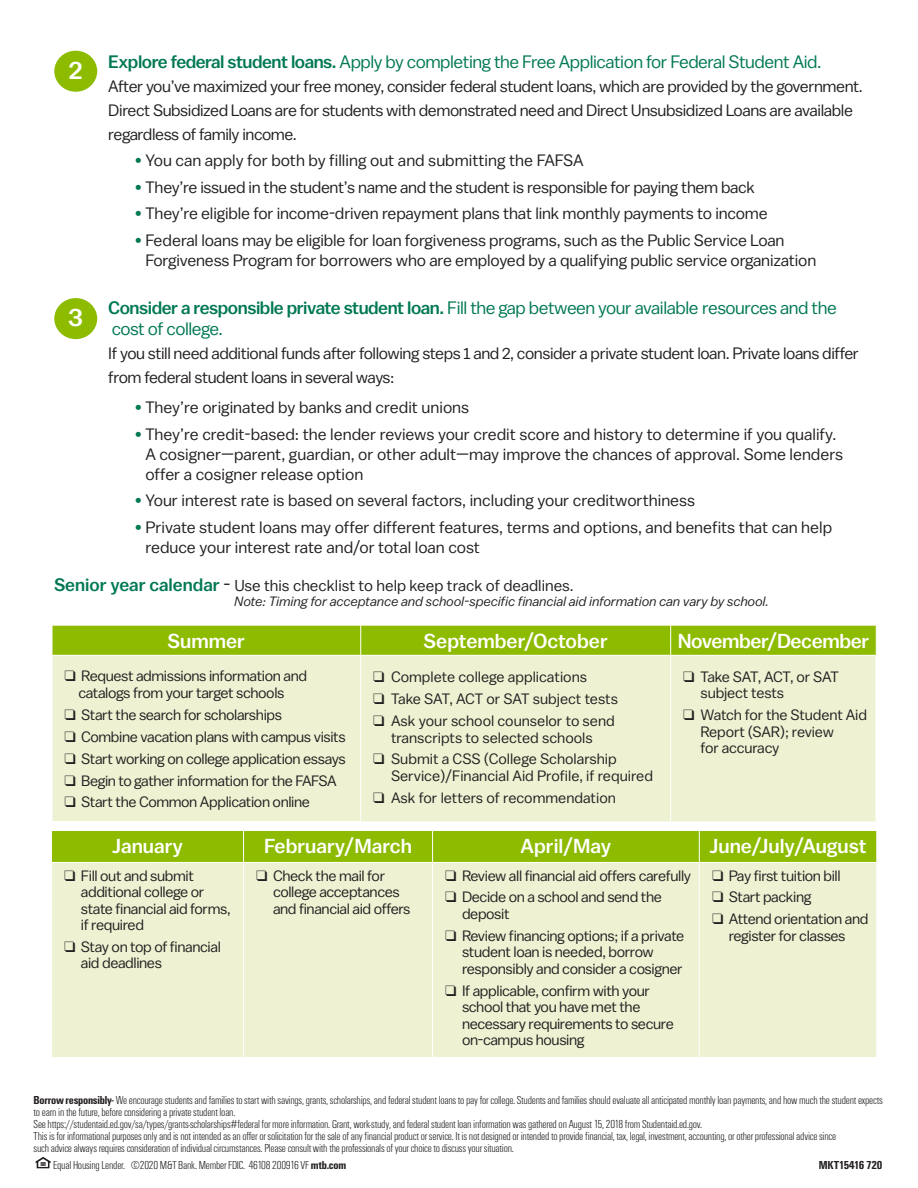
<style>
.page{position:relative;width:918px;height:1188px;background:#fff}
.page>*{position:absolute;margin:0;border:0;box-sizing:border-box;transform-origin:0 0}
.t1{font:500 25.5px "M&T Balto";color:#fff}
.t2{font:500 20.1px "M&T Balto";color:#fff}
.t3{font:500 20.1px "M&T Balto";letter-spacing:-.02em;color:#fff}
.t4{font:18px/21px "M&T Balto";letter-spacing:-.025em;color:#007854}
.t5{font:16.5px/19.8px "M&T Balto";letter-spacing:-.015em;color:#231f20}
.t6{font:15.9px "M&T Balto";color:#231f20}
.t7{font:15px/16.5px "M&T Balto";letter-spacing:-.025em;color:#231f20}
.t8{font:15px/16.5px "M&T Balto";color:#231f20;text-align:center}
.t9{font:italic 13.5px "M&T Balto";color:#231f20}
.t10{font:300 condensed 12px/12px "Urbano";letter-spacing:-.02em;color:#231f20}
.t11{font:700 condensed 12px "Urbano";letter-spacing:-.02em;color:#231f20}
.s1{font-weight:500}
.s2{color:#007854}
.s3{font-weight:500;font-size:18px;color:#007854}
.s4{font-size:18.75px}
.s5{font-weight:700}
</style>
<div class="page">
<div style="left:53px;top:626px;width:823px;height:29px;background:#8dbb00"></div>
<div style="left:53px;top:656px;width:823px;height:165px;background:#eef1d2"></div>
<hr style="left:670px;top:656px;width:1px;height:165px;background:#fff">
<hr style="left:360px;top:656px;width:1px;height:165px;background:#fff">
<hr style="left:360px;top:625px;width:1px;height:30px;background:#fff">
<hr style="left:670px;top:625px;width:1px;height:30px;background:#fff">
<div style="left:54px;top:51px;width:43px;height:41px;background:#8dbb00;border-radius:50%"></div>
<div style="left:54px;top:298px;width:43px;height:41px;background:#8dbb00;border-radius:50%"></div>
<div style="left:52px;top:831px;width:825px;height:31px;background:#8dbb00"></div>
<div style="left:52px;top:863px;width:825px;height:194px;background:#eef1d2"></div>
<hr style="left:243px;top:831px;width:1px;height:31px;background:#fff">
<hr style="left:243px;top:863px;width:1px;height:194px;background:#fff">
<hr style="left:432px;top:831px;width:1px;height:31px;background:#fff">
<hr style="left:432px;top:863px;width:1px;height:194px;background:#fff">
<hr style="left:699px;top:831px;width:1px;height:31px;background:#fff">
<hr style="left:699px;top:863px;width:1px;height:194px;background:#fff">
<svg style="left:36px;top:1157px;width:15px;height:11px"></svg>
<p class="t1" style="left:69px;top:54px;width:15px">2</p>
<p class="t1" style="left:69px;top:302px;width:16px">3</p>
<p class="t4" style="left:108px;top:50px;width:715px"><span class="s1">Explore federal student loans.</span> Apply by completing the Free Application for Federal Student Aid.</p>
<p class="t5" style="left:108px;top:74px;width:756px;line-height:24px">After you’ve maximized your free money, consider federal student loans, which are provided by the government.<br>Direct Subsidized Loans are for students with demonstrated need and Direct Unsubsidized Loans are available regardless of family income.</p>
<p class="t5" style="left:135px;top:150px;width:450px"><span class="s2">•</span> You can apply for both by filling out and submitting the FAFSA</p>
<p class="t5" style="left:135px;top:177px;width:621px"><span class="s2">•</span> They’re issued in the student’s name and the student is responsible for paying them back</p>
<p class="t5" style="left:135px;top:203px;width:634px"><span class="s2">•</span> They’re eligible for income‑driven repayment plans that link monthly payments to income</p>
<p class="t5" style="left:145px;top:230px;width:673px;text-indent:-10px"><span class="s2">•</span> Federal loans may be eligible for loan forgiveness programs, such as the Public Service Loan<br>Forgiveness Program for borrowers who are employed by a qualifying public service organization</p>
<p class="t4" style="left:108px;top:296px;width:730px"><span class="s1">Consider a responsible private student loan.</span> Fill the gap between your available resources and the cost of college.</p>
<p class="t5" style="left:108px;top:341px;width:752px;line-height:24px">If you still need additional funds after following steps 1 and 2, consider a private student loan. Private loans differ from federal student loans in several ways:</p>
<p class="t5" style="left:135px;top:397px;width:335px"><span class="s2">•</span> They’re originated by banks and credit unions</p>
<p class="t5" style="left:145px;top:424px;width:699px;text-indent:-10px"><span class="s2">•</span> They’re credit‑based: the lender reviews your credit score and history to determine if you qualify.<br>A cosigner—parent, guardian, or other adult—may improve the chances of approval. Some lenders offer a cosigner release option</p>
<p class="t5" style="left:135px;top:490px;width:561px"><span class="s2">•</span> Your interest rate is based on several factors, including your creditworthiness</p>
<p class="t5" style="left:145px;top:517px;width:688px;text-indent:-10px"><span class="s2">•</span> Private student loans may offer different features, terms and options, and benefits that can help reduce your interest rate and/or total loan cost</p>
<p class="t6" style="left:54px;top:576px;width:521px"><span class="s3">Senior year calendar</span> <span class="s4">-</span> Use this checklist to help keep track of deadlines.</p>
<p class="t9" style="left:235px;top:593px;width:536px">Note: Timing for acceptance and school‑specific financial aid information can vary by school.</p>
<p class="t2" style="left:168px;top:629px;width:79px">Summer</p>
<p class="t2" style="left:424px;top:629px;width:186px">September/October</p>
<p class="t3" style="left:678px;top:629px;width:193px">November/December</p>
<p class="t7" style="left:65px;top:668px;width:244px;text-align:center">❑ Request admissions information and catalogs from your target schools</p>
<p class="t7" style="left:65px;top:706px;width:219px">❑ Start the search for scholarships</p>
<p class="t7" style="left:65px;top:728px;width:283px">❑ Combine vacation plans with campus visits</p>
<p class="t7" style="left:65px;top:750px;width:283px">❑ Start working on college application essays</p>
<p class="t7" style="left:65px;top:772px;width:274px">❑ Begin to gather information for the FAFSA</p>
<p class="t7" style="left:65px;top:794px;width:247px">❑ Start the Common Application online</p>
<p class="t7" style="left:701px;top:668px;width:140px;text-indent:-17px">❑ Take SAT, ACT, or SAT subject tests</p>
<p class="t7" style="left:701px;top:706px;width:168px;text-indent:-17px">❑ Watch for the Student Aid<br>Report (SAR); review<br>for accuracy</p>
<p class="t8" style="left:373px;top:668px;width:215px">❑ Complete college applications</p>
<p class="t7" style="left:373px;top:690px;width:246px">❑ Take SAT, ACT or SAT subject tests</p>
<p class="t8" style="left:373px;top:712px;width:243px">❑ Ask your school counselor to send transcripts to selected schools</p>
<p class="t8" style="left:391px;top:751px;width:264px;text-align:left;text-indent:-18px">❑ Submit a CSS (College Scholarship<br>Service)/Financial Aid Profile, if required</p>
<p class="t8" style="left:373px;top:789px;width:244px">❑ Ask for letters of recommendation</p>
<p class="t2" style="left:112px;top:834px;width:72px">January</p>
<p class="t2" style="left:264px;top:834px;width:149px">February/March</p>
<p class="t2" style="left:521px;top:834px;width:92px">April/May</p>
<p class="t2" style="left:709px;top:834px;width:159px">June/July/August</p>
<p class="t7" style="left:81px;top:867px;width:151px;text-indent:-17px">❑ Fill out and submit additional college or state financial aid forms, if required</p>
<p class="t7" style="left:81px;top:938px;width:141px;text-indent:-17px">❑ Stay on top of financial aid deadlines</p>
<p class="t7" style="left:273px;top:867px;width:139px;text-indent:-17px">❑ Check the mail for college acceptances and financial aid offers</p>
<p class="t7" style="left:445px;top:867px;width:247px">❑ Review all financial aid offers carefully</p>
<p class="t7" style="left:712px;top:867px;width:130px">❑ Pay first tuition bill</p>
<p class="t7" style="left:712px;top:889px;width:101px">❑ Start packing</p>
<p class="t7" style="left:712px;top:911px;width:158px;text-align:center">❑ Attend orientation and register for classes</p>
<p class="t7" style="left:462px;top:889px;width:201px;text-indent:-17px">❑ Decide on a school and send the deposit</p>
<p class="t7" style="left:462px;top:927px;width:224px;text-indent:-17px">❑ Review financing options; if a private student loan is needed, borrow responsibly and consider a cosigner</p>
<p class="t7" style="left:462px;top:982px;width:213px;text-indent:-17px">❑ If applicable, confirm with your school that you have met the necessary requirements to secure on‑campus housing</p>
<p class="t10" style="left:34px;top:1094px;width:851px"><span class="s5">Borrow responsibly-</span> We encourage students and families to start with savings, grants, scholarships, and federal student loans to pay for college. Students and families should evaluate all anticipated monthly loan payments, and how much the student expects to earn in the future, before considering a private student loan.<br>See https://studentaid.ed.gov/sa/types/grants‑scholarships#federal for more information. Grant, work‑study, and federal student loan information was gathered on August 15, 2018 from Studentaid.ed.gov.<br>This is for informational purposes only and is not intended as an offer or solicitation for the sale of any financial product or service. It is not designed or intended to provide financial, tax, legal, investment, accounting, or other professional advice since<br>such advice always requires consideration of individual circumstances. Please consult with the professionals of your choice to discuss your situation.</p>
<p class="t10" style="left:53px;top:1159px;width:295px">Equal Housing Lender. ©2020 M&amp;T Bank. Member FDIC. 46108 200916 VF <span class="s5">mtb.com</span></p>
<p class="t11" style="left:819px;top:1158px;width:65px">MKT15416 720</p>
</div>
